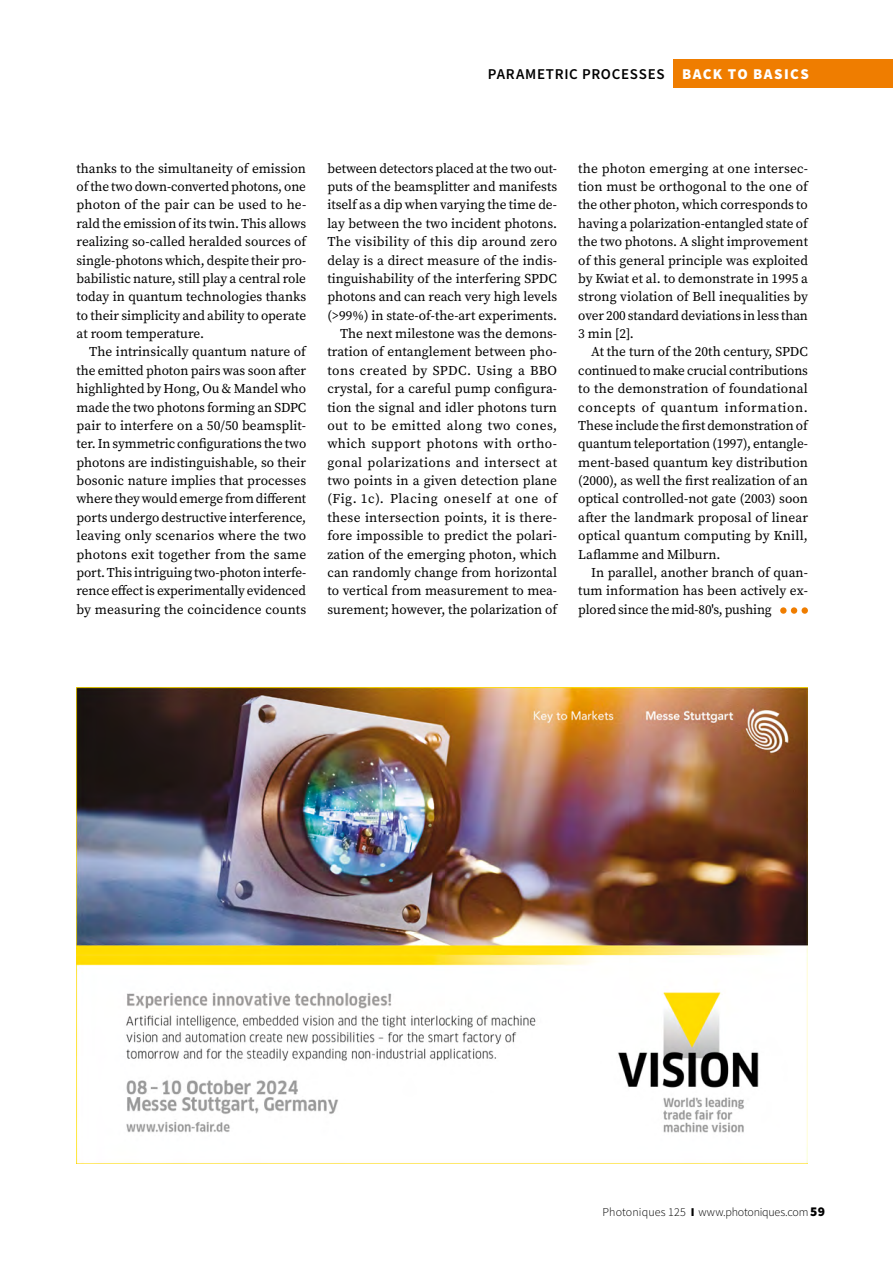
<style>
.page{position:relative;width:893px;height:1263px;background:#fff}
.page>*{position:absolute;margin:0;border:0;box-sizing:border-box;transform-origin:0 0}
.t1{font:600 15px "Source Sans Pro";color:#000}
.t2{font:900 15px "Source Sans Pro";letter-spacing:.09em;color:#fff}
.t3{font:13.5px/18.3px "Source Serif Pro";letter-spacing:.005em;color:#000;text-align:justify}
.t4{font:300 12px "Source Sans Pro";letter-spacing:.005em;color:#000}
.s1{font-weight:900}
.s2{font-weight:900;font-size:13.5px}
</style>
<div class="page">
<div style="left:673px;top:60px;width:220px;height:28px;background:#ef7d00"></div>
<img style="left:77px;top:687px;width:731px;height:477px">
<svg style="left:780px;top:607px;width:7px;height:7px"></svg>
<div style="left:791px;top:607px;width:6px;height:7px;background:#ef7d00;border-radius:50%"></div>
<div style="left:801px;top:607px;width:7px;height:7px;background:#ef7d00;border-radius:50%"></div>
<p class="t1" style="left:488px;top:64px;width:11px">PARAMETRIC</p>
<p class="t1" style="left:582px;top:64px;width:10px">PROCESSES</p>
<p class="t2" style="left:682px;top:64px;width:128px">BACK TO BASICS</p>
<p class="t3" style="left:77px;top:159px;width:231px">thanks to the simultaneity of emission of the two down-converted photons, one photon of the pair can be used to he&shy;rald the emission of its twin. This allows realizing so-called heralded sources of single-photons which, despite their pro&shy;babilistic nature, still play a central role today in quantum technologies thanks to their simplicity and ability to operate at room temperature.</p>
<p class="t3" style="left:77px;top:343px;width:231px;text-indent:13px">The intrinsically quantum nature of the emitted photon pairs was soon after highlighted by Hong, Ou &amp; Mandel who made the two photons forming an SDPC pair to interfere on a 50/50 beamsplit&shy;ter. In symmetric configurations the two photons are indistinguishable, so their bosonic nature implies that processes where they would emerge from different ports undergo destructive interference, leaving only scenarios where the two photons exit together from the same port. This intriguing two-photon interfe&shy;rence effect is experimentally evidenced by measuring the coincidence counts</p>
<p class="t3" style="left:327px;top:159px;width:231px;text-align:right">between detectors placed at the two out&shy;puts of the beamsplitter and manifests itself as a dip when varying the time de&shy;lay between the two incident photons.<br>The visibility of this dip around zero delay is a direct measure of the indis&shy;tinguishability of the interfering SPDC photons and can reach very high levels (&gt;99%) in state-of-the-art experiments.<br>The next milestone was the demons&shy;tration of entanglement between pho&shy;tons created by SPDC. Using a BBO crystal, for a careful pump configura&shy;tion the signal and idler photons turn out to be emitted along two cones, which support photons with ortho&shy;gonal polarizations and intersect at two points in a given detection plane (Fig. 1c). Placing oneself at one of these intersection points, it is there&shy;fore impossible to predict the polari&shy;zation of the emerging photon, which can randomly change from horizontal to vertical from measurement to mea&shy;surement; however, the polarization of</p>
<p class="t3" style="left:578px;top:159px;width:231px">the photon emerging at one intersec&shy;tion must be orthogonal to the one of the other photon, which corresponds to having a polarization-entangled state of the two photons. A slight improvement of this general principle was exploited by Kwiat et al. to demonstrate in 1995 a strong violation of Bell inequalities by over 200 standard deviations in less than 3 min [2].</p>
<p class="t3" style="left:578px;top:343px;width:231px;text-indent:13px">At the turn of the 20th century, SPDC continued to make crucial contributions to the demonstration of foundational concepts of quantum information.<br>These include the first demonstration of quantum teleportation (1997), entangle&shy;ment-based quantum key distribution (2000), as well the first realization of an optical controlled-not gate (2003) soon after the landmark proposal of linear optical quantum computing by Knill, Laflamme and Milburn.</p>
<p class="t3" style="left:578px;top:563px;width:231px;text-indent:13px">In parallel, another branch of quan&shy;tum information has been actively ex&shy;plored since the mid-80's, pushing</p>
<p class="t4" style="left:603px;top:1205px;width:224px">Photoniques 125 <span class="s1">I</span> www.photoniques.com <span class="s2">59</span></p>
</div>
